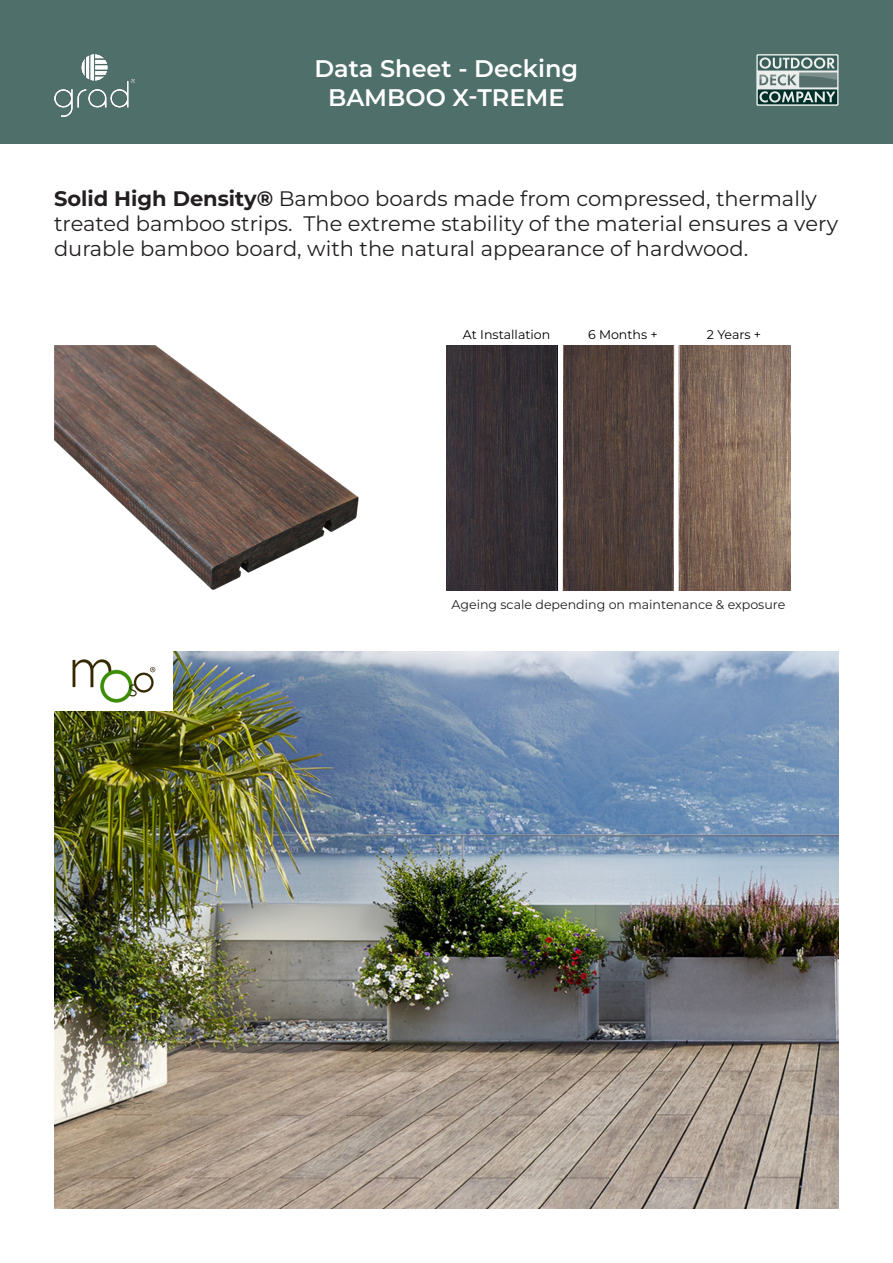
<style>
.page{position:relative;width:893px;height:1263px;background:#fff}
.page>*{position:absolute;margin:0;border:0;box-sizing:border-box;transform-origin:0 0}
.t1{font:600 24px "Montserrat";color:#fff}
.t2{font:21px/25.2px "Montserrat";color:#231f20}
.t3{font:12.6px "Montserrat";color:#231f20}
.t4{font:12.6px "Montserrat";color:#000}
.s1{font-weight:700}
</style>
<div class="page">
<img style="left:54px;top:652px;width:785px;height:557px">
<div style="left:0;top:0;width:893px;height:144px;background:#4f6f6a"></div>
<img style="left:54px;top:345px;width:305px;height:245px">
<img style="left:446px;top:345px;width:345px;height:245px">
<img style="left:54px;top:652px;width:119px;height:58px">
<svg style="left:757px;top:55px;width:81px;height:50px"></svg>
<div style="left:756px;top:54px;width:82px;height:52px;border:1px solid #e9ecea"></div>
<svg style="left:758px;top:89px;width:79px;height:15px"></svg>
<svg style="left:759px;top:91px;width:76px;height:11px"></svg>
<div style="left:799px;top:73px;width:38px;height:14px;background:#566f6c"></div>
<svg style="left:758px;top:56px;width:79px;height:29px"></svg>
<img style="left:54px;top:54px;width:81px;height:62px">
<p class="t1" style="left:314px;top:53px;width:265px">Data Sheet - Decking</p>
<p class="t1" style="left:328px;top:82px;width:238px">BAMBOO X-TREME</p>
<p class="t2" style="left:54px;top:185px;width:786px"><span class="s1">Solid High Density®</span> Bamboo boards made from compressed, thermally treated bamboo strips. The extreme stability of the material ensures a very durable bamboo board, with the natural appearance of hardwood.</p>
<p class="t4" style="left:463px;top:326px;width:89px">At Installation</p>
<p class="t4" style="left:588px;top:326px;width:71px">6 Months +</p>
<p class="t4" style="left:707px;top:326px;width:56px">2 Years +</p>
<p class="t3" style="left:451px;top:596px;width:335px">Ageing scale depending on maintenance &amp; exposure</p>
</div>
